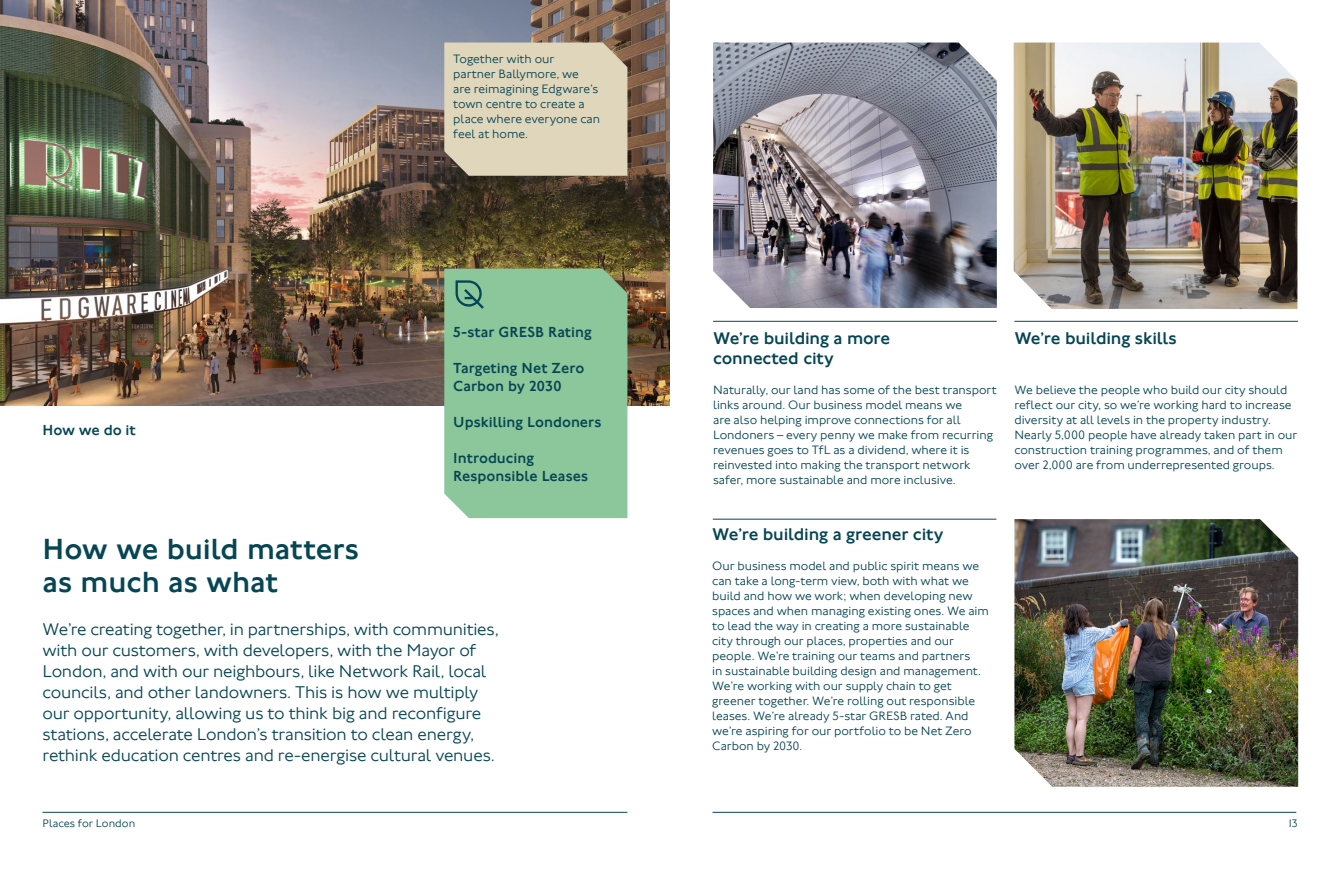
<style>
.page{position:relative;width:1340px;height:872px;background:#fff}
.page>*{position:absolute;margin:0;border:0;box-sizing:border-box;transform-origin:0 0}
.t1{font:500 30px/32.5px "Johnston 100";letter-spacing:-.005em;color:#064553}
.t2{font:300 17.5px/21px "Johnston 100";letter-spacing:-.015em;color:#064553}
.t3{font:500 17.5px/20px "Johnston 100";letter-spacing:-.01em;color:#064553}
.t4{font:500 15px/18px "Johnston 100";color:#064553}
.t5{font:300 12.5px/15px "Johnston 100";letter-spacing:-.005em;color:#064553}
.t6{font:300 11.25px "Johnston 100";color:#064553}
</style>
<div class="page">
<hr style="left:43px;top:812px;width:584px;height:1px;background:#064553">
<hr style="left:712px;top:812px;width:584px;height:1px;background:#064553">
<img style="left:1014px;top:519px;width:284px;height:267px">
<img style="left:1013px;top:43px;width:284px;height:266px">
<img style="left:713px;top:43px;width:283px;height:265px">
<img style="left:0;top:0;width:670px;height:406px">
<div style="left:444px;top:43px;width:183px;height:133px;background:#e0d6bc"></div>
<hr style="left:712px;top:519px;width:284px;height:1px;background:#064553">
<hr style="left:713px;top:321px;width:283px;height:1px;background:#064553">
<hr style="left:1014px;top:321px;width:283px;height:1px;background:#064553">
<div style="left:444px;top:269px;width:183px;height:249px;background:#8bc79a"></div>
<p class="t4" style="left:43px;top:421px;width:95px">How we do it</p>
<p class="t1" style="left:43px;top:533px;width:318px">How we build matters as much as what</p>
<p class="t5" style="left:453px;top:51px;width:148px">Together with our<br>partner Ballymore, we<br>are reimagining Edgware’s town centre to create a place where everyone can feel at home.</p>
<p class="t4" style="left:453px;top:323px;width:140px">5-star GRESB Rating</p>
<p class="t4" style="left:453px;top:359px;width:132px">Targeting Net Zero<br>Carbon by 2030</p>
<p class="t4" style="left:453px;top:413px;width:149px">Upskilling Londoners</p>
<p class="t4" style="left:453px;top:449px;width:136px">Introducing<br>Responsible Leases</p>
<p class="t2" style="left:43px;top:619px;width:457px">We’re creating together, in partnerships, with communities, with our customers, with developers, with the Mayor of London, and with our neighbours, like Network Rail, local councils, and other landowners. This is how we multiply our opportunity, allowing us to think big and reconfigure stations, accelerate London’s transition to clean energy, rethink education centres and re-energise cultural venues.</p>
<p class="t6" style="left:43px;top:817px;width:94px">Places for London</p>
<h2 class="t3" style="left:713px;top:328px;width:179px">We’re building a more connected city</h2>
<p class="t5" style="left:713px;top:382px;width:285px">Naturally, our land has some of the best transport links around. Our business model means we<br>are also helping improve connections for all Londoners – every penny we make from recurring revenues goes to TfL as a dividend, where it is reinvested into making the transport network safer, more sustainable and more inclusive.</p>
<h2 class="t3" style="left:712px;top:524px;width:233px">We’re building a greener city</h2>
<p class="t5" style="left:712px;top:558px;width:278px">Our business model and public spirit means we can take a long-term view, both with what we build and how we work; when developing new spaces and when managing existing ones. We aim to lead the way in creating a more sustainable city through our places, properties and our people. We’re training our teams and partners<br>in sustainable building design and management.<br>We’re working with our supply chain to get greener together. We’re rolling out responsible leases. We’re already 5-star GRESB rated. And we’re aspiring for our portfolio to be Net Zero Carbon by 2030.</p>
<h2 class="t3" style="left:1014px;top:328px;width:164px">We’re building skills</h2>
<p class="t5" style="left:1014px;top:382px;width:284px">We believe the people who build our city should reflect our city, so we’re working hard to increase diversity at all levels in the property industry.<br>Nearly 5,000 people have already taken part in our construction training programmes, and of them over 2,000 are from underrepresented groups.</p>
<p class="t6" style="left:1288px;top:817px;width:10px">13</p>
</div>
